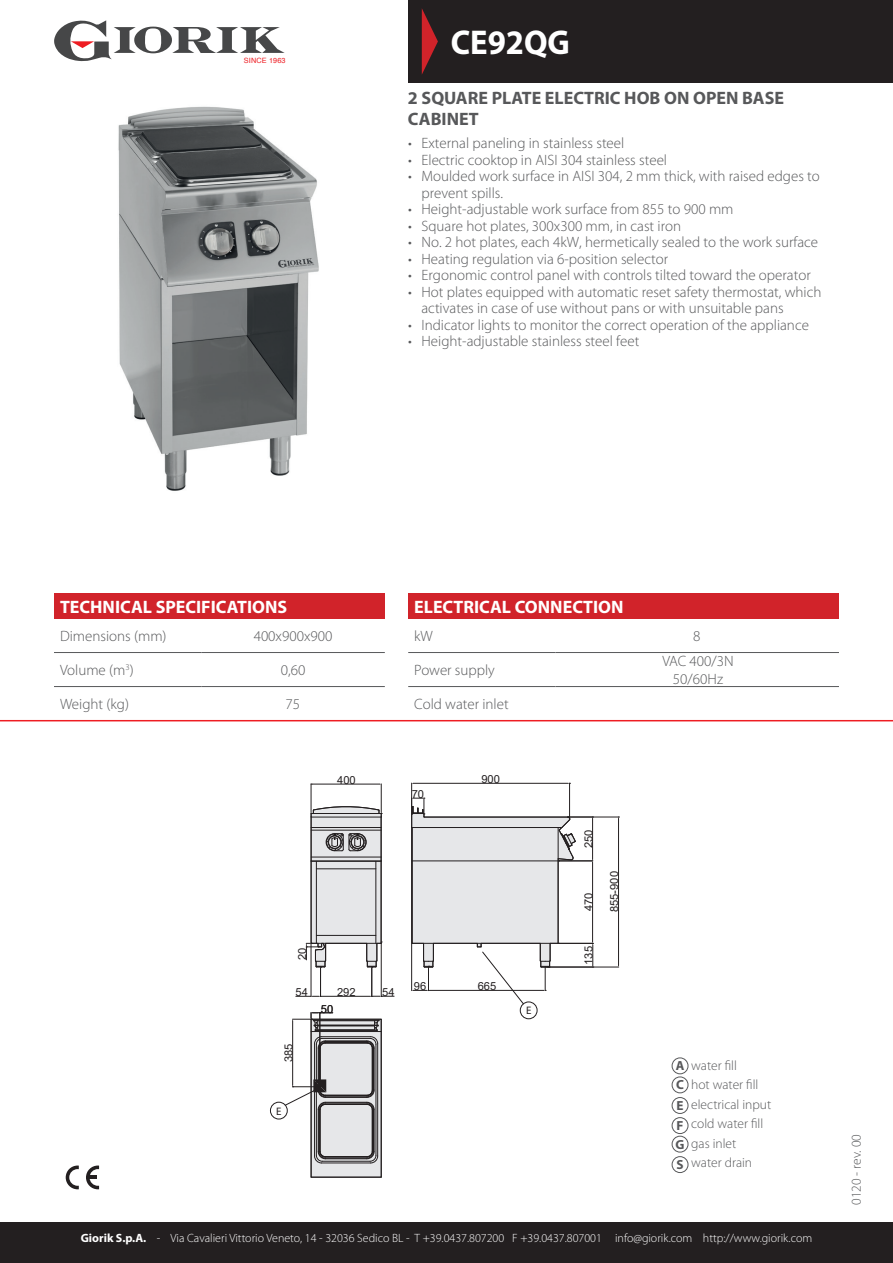
<style>
.page{position:relative;width:893px;height:1263px;background:#fff}
.page>*{position:absolute;margin:0;border:0;box-sizing:border-box;transform-origin:0 0}
.t1{font:700 34.5px "Myriad Pro";color:#fff;scale:.95 1}
.t2{font:700 18px "Myriad Pro";color:#fff}
.t3{font:700 18px/21.6px "Myriad Pro";color:#57585a}
.t4{font:300 15px/16.5px "Myriad Pro";color:#57585a}
.t5{font:300 13.5px/19.5px "Myriad Pro";color:#57585a}
.t6{font:300 12px "Myriad Pro";color:#fff}
.t7{font:11.1px "Arial";color:#231f20}
.t8{font:10.95px "Myriad Pro";color:#231f20}
.s1{font-weight:700;font-size:13.2px}
.s2{font-weight:700}
</style>
<div class="page">
<div style="left:408px;top:0;width:485px;height:83px;background:#231f20"></div>
<svg style="left:422px;top:9px;width:16px;height:65px"></svg>
<div style="left:0;top:1222px;width:893px;height:41px;background:#231f20"></div>
<hr style="left:0;top:720px;width:893px;height:1px;background:#ee1d23">
<hr style="left:411px;top:783px;width:1px;height:30px;background:#231f20">
<hr style="left:569px;top:783px;width:1px;height:35px;background:#231f20">
<hr style="left:413px;top:783px;width:155px;height:1px;background:#231f20">
<hr style="left:548px;top:967px;width:71px;height:1px;background:#231f20">
<hr style="left:568px;top:817px;width:51px;height:1px;background:#231f20">
<hr style="left:618px;top:818px;width:1px;height:148px;background:#231f20">
<div style="left:520px;top:1002px;width:17px;height:17px;border:1px solid #231f20;border-radius:50%"></div>
<div style="left:270px;top:1102px;width:17px;height:17px;border:1px solid #231f20;border-radius:50%"></div>
<svg style="left:411px;top:798px;width:183px;height:206px"></svg>
<svg style="left:285px;top:1012px;width:97px;height:166px"></svg>
<img style="left:118px;top:106px;width:201px;height:385px">
<svg style="left:66px;top:1165px;width:13px;height:24px"></svg>
<svg style="left:86px;top:1165px;width:13px;height:24px"></svg>
<div style="left:54px;top:593px;width:331px;height:25px;background:#d1232a"></div>
<hr style="left:54px;top:652px;width:147px;height:1px;background:#57585a">
<hr style="left:201px;top:652px;width:184px;height:1px;background:#57585a">
<hr style="left:54px;top:686px;width:147px;height:1px;background:#57585a">
<hr style="left:201px;top:686px;width:184px;height:1px;background:#57585a">
<div style="left:408px;top:593px;width:431px;height:25px;background:#d1232a"></div>
<hr style="left:408px;top:652px;width:148px;height:1px;background:#57585a">
<hr style="left:556px;top:652px;width:283px;height:1px;background:#57585a">
<hr style="left:408px;top:686px;width:148px;height:1px;background:#57585a">
<hr style="left:556px;top:686px;width:283px;height:1px;background:#57585a">
<div style="left:672px;top:1058px;width:16px;height:16px;border:1px solid #57585a;border-radius:50%"></div>
<div style="left:672px;top:1077px;width:16px;height:16px;border:1px solid #57585a;border-radius:50%"></div>
<div style="left:672px;top:1097px;width:16px;height:17px;border:1px solid #57585a;border-radius:50%"></div>
<div style="left:672px;top:1117px;width:16px;height:17px;border:1px solid #57585a;border-radius:50%"></div>
<div style="left:672px;top:1136px;width:16px;height:16px;border:1px solid #57585a;border-radius:50%"></div>
<div style="left:672px;top:1156px;width:16px;height:17px;border:1px solid #57585a;border-radius:50%"></div>
<svg style="left:54px;top:20px;width:231px;height:41px"></svg>
<svg style="left:296px;top:784px;width:98px;height:213px"></svg>
<h1 class="t1" style="left:451px;top:20px;width:127px">CE92QG</h1>
<p class="t3" style="left:408px;top:86px;width:378px">2 SQUARE PLATE ELECTRIC HOB ON OPEN BASE<br>CABINET</p>
<p class="t4" style="left:408px;top:135px;width:218px">• External paneling in stainless steel</p>
<p class="t4" style="left:408px;top:151px;width:261px">• Electric cooktop in AISI 304 stainless steel</p>
<p class="t4" style="left:421px;top:168px;width:400px;text-indent:-14px">• Moulded work surface in AISI 304, 2 mm thick, with raised edges to prevent spills.</p>
<p class="t4" style="left:408px;top:201px;width:327px">• Height-adjustable work surface from 855 to 900 mm</p>
<p class="t4" style="left:408px;top:217px;width:275px">• Square hot plates, 300x300 mm, in cast iron</p>
<p class="t4" style="left:408px;top:234px;width:412px">• No. 2 hot plates, each 4kW, hermetically sealed to the work surface</p>
<p class="t4" style="left:408px;top:250px;width:262px">• Heating regulation via 6-position selector</p>
<p class="t4" style="left:408px;top:267px;width:404px">• Ergonomic control panel with controls tilted toward the operator</p>
<p class="t4" style="left:421px;top:283px;width:401px;text-indent:-14px">• Hot plates equipped with automatic reset safety thermostat, which activates in case of use without pans or with unsuitable pans</p>
<p class="t4" style="left:408px;top:316px;width:402px">• Indicator lights to monitor the correct operation of the appliance</p>
<p class="t4" style="left:408px;top:333px;width:233px">• Height-adjustable stainless steel feet</p>
<p class="t2" style="left:60px;top:595px;width:229px">TECHNICAL SPECIFICATIONS</p>
<p class="t4" style="left:60px;top:628px;width:108px">Dimensions (mm)</p>
<p class="t4" style="left:60px;top:662px;width:75px">Volume (m<sup>3</sup>)</p>
<p class="t4" style="left:60px;top:696px;width:71px">Weight (kg)</p>
<p class="t2" style="left:414px;top:595px;width:211px">ELECTRICAL CONNECTION</p>
<p class="t4" style="left:414px;top:628px;width:20px">kW</p>
<p class="t4" style="left:414px;top:662px;width:82px">Power supply</p>
<p class="t4" style="left:414px;top:696px;width:96px">Cold water inlet</p>
<p class="t4" style="left:254px;top:628px;width:80px">400x900x900</p>
<p class="t4" style="left:693px;top:627px;width:9px">8</p>
<p class="t4" style="left:281px;top:661px;width:26px">0,60</p>
<p class="t4" style="left:662px;top:651px;width:73px;line-height:18px;text-align:center">VAC 400/3N<br>50/60Hz</p>
<p class="t4" style="left:286px;top:695px;width:16px">75</p>
<p class="t7" style="left:337px;top:772px;width:20px">400</p>
<p class="t7" style="left:412px;top:786px;width:14px">70</p>
<p class="t7" style="left:481px;top:771px;width:20px">900</p>
<p class="t7" style="left:295px;top:960px;width:14px;rotate:-90deg">20</p>
<p class="t7" style="left:295px;top:984px;width:14px">54</p>
<p class="t7" style="left:382px;top:984px;width:14px">54</p>
<p class="t7" style="left:321px;top:1001px;width:14px">50</p>
<p class="t7" style="left:337px;top:984px;width:20px">292</p>
<p class="t7" style="left:281px;top:1062px;width:20px;rotate:-90deg">385</p>
<p class="t8" style="left:276px;top:1104px;width:7px">E</p>
<p class="t7" style="left:414px;top:978px;width:14px">96</p>
<p class="t7" style="left:478px;top:978px;width:20px">665</p>
<p class="t8" style="left:526px;top:1004px;width:7px">E</p>
<p class="t7" style="left:581px;top:848px;width:20px;rotate:-90deg">250</p>
<p class="t7" style="left:581px;top:911px;width:20px;rotate:-90deg">470</p>
<p class="t7" style="left:581px;top:965px;width:20px;rotate:-90deg">135</p>
<p class="t7" style="left:607px;top:912px;width:42px;rotate:-90deg">855-900</p>
<p class="t5" style="left:676px;top:1055px;width:97px"><span class="s1">A</span> water fill<br><span class="s1">C</span> hot water fill<br><span class="s1">E</span> electrical input<br><sub>F</sub> cold water fill<br><span class="s1">G</span> gas inlet<br><sub>S</sub> water drain</p>
<p class="t6" style="left:81px;top:1231px;width:733px"><span class="s2">Giorik S.p.A.</span> - Via Cavalieri Vittorio Veneto, 14 - 32036 Sedico BL - T +39.0437.807200 F +39.0437.807001 info@giorik.com http://www.giorik.com</p>
<p class="t5" style="left:846px;top:1205px;width:72px;rotate:-90deg">0120 - rev. 00</p>
</div>
